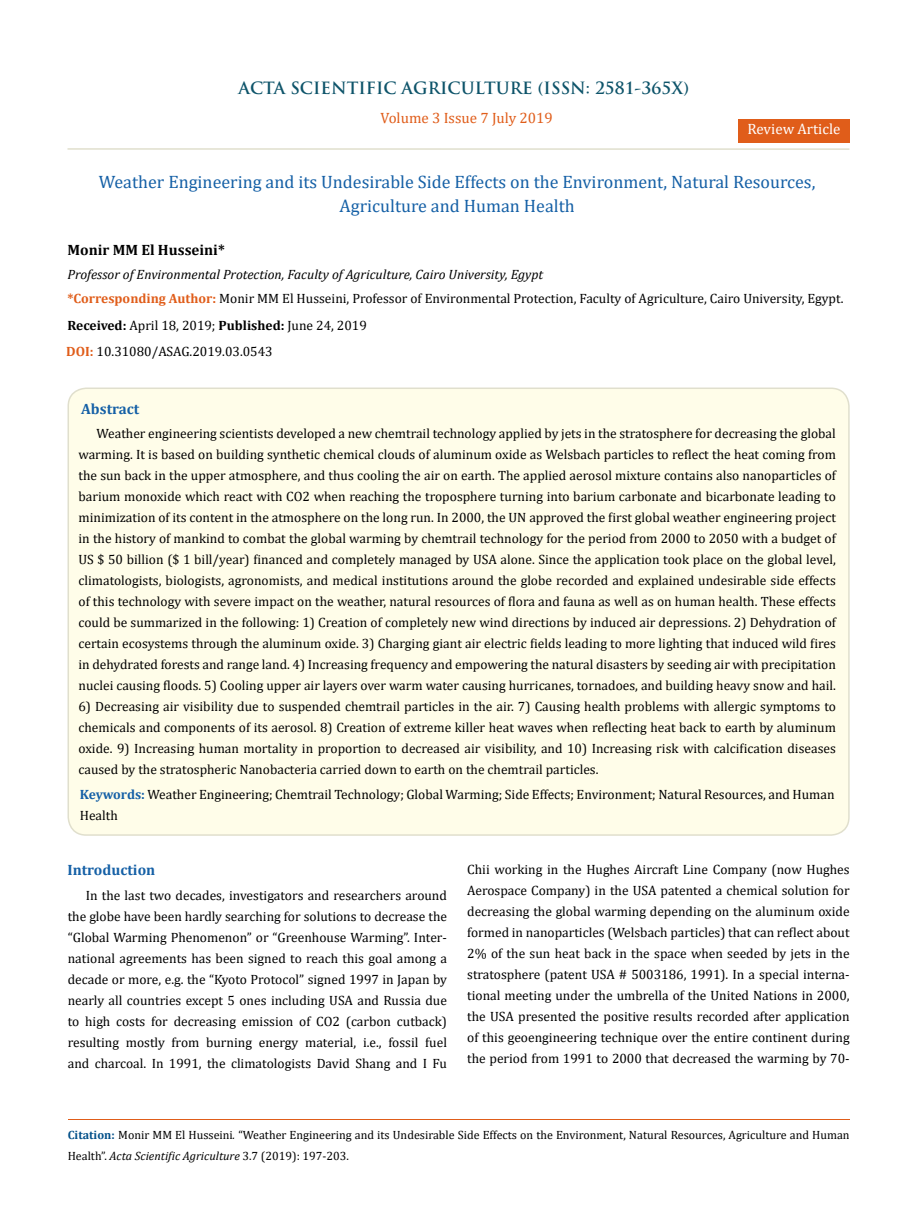
<style>
.page{position:relative;width:917px;height:1224px;background:#fff}
.page>*{position:absolute;margin:0;border:0;box-sizing:border-box;transform-origin:0 0}
.t1{font:18px/24px "Cambria";color:#1560a6;text-align:center}
.t2{font:700 16.5px "Trajan Pro";color:#0e546a}
.t3{font:15px "Cambria";color:#e05d1a}
.t4{font:700 15px "Cambria";color:#1560a6}
.t5{font:700 15px "Cambria";color:#000}
.t6{font:15px "Cambria";color:#fff}
.t7{font:13.5px/21px "Cambria";color:#000;text-align:justify}
.t8{font:12px/21px "Cambria";color:#000}
.s1{font-style:italic}
.s2{font-weight:700;color:#e05d1a}
.s3{font-weight:700}
.s4{font-weight:700;color:#1560a6}
.s5{font-weight:700;color:#035089}
</style>
<div class="page">
<div style="left:738px;top:119px;width:111px;height:23px;background:#e05d1a"></div>
<div style="left:68px;top:388px;width:780px;height:447px;background:#fffde9;border-radius:18px"></div>
<div style="left:67px;top:388px;width:782px;height:448px;border:2px solid #e0dfcd;border-radius:18px"></div>
<hr style="left:68px;top:1120px;width:781px;height:1px;background:#e05d1a">
<hr style="left:67px;top:148px;width:782px;height:2px;background:#e0dfcd">
<p class="t2" style="left:238px;top:77px;width:452px">ACTA SCIENTIFIC AGRICULTURE (ISSN: 2581-365X)</p>
<p class="t3" style="left:380px;top:109px;width:174px">Volume 3 Issue 7 July 2019</p>
<p class="t6" style="left:747px;top:120px;width:94px">Review Article</p>
<h1 class="t1" style="left:99px;top:169px;width:718px">Weather Engineering and its Undesirable Side Effects on the Environment, Natural Resources,<br>Agriculture and Human Health</h1>
<p class="t5" style="left:67px;top:240px;width:159px">Monir MM El Husseini*</p>
<p class="t7" style="left:67px;top:262px;width:777px;line-height:24.6px"><span class="s1">Professor of Environmental Protection, Faculty of Agriculture, Cairo University, Egypt<br></span><span class="s2">*Corresponding Author:</span> Monir MM El Husseini, Professor of Environmental Protection, Faculty of Agriculture, Cairo University, Egypt.</p>
<p class="t7" style="left:67px;top:314px;width:301px"><span class="s3">Received:</span> April 18, 2019; <span class="s3">Published:</span> June 24, 2019</p>
<p class="t7" style="left:66px;top:341px;width:208px"><span class="s2">DOI:</span> 10.31080/ASAG.2019.03.0543</p>
<p class="t4" style="left:81px;top:399px;width:60px">Abstract</p>
<p class="t7" style="left:78px;top:423px;width:759px;text-indent:18px">Weather engineering scientists developed a new chemtrail technology applied by jets in the stratosphere for decreasing the global warming. It is based on building synthetic chemical clouds of aluminum oxide as Welsbach particles to reflect the heat coming from the sun back in the upper atmosphere, and thus cooling the air on earth. The applied aerosol mixture contains also nanoparticles of barium monoxide which react with CO2 when reaching the troposphere turning into barium carbonate and bicarbonate leading to minimization of its content in the atmosphere on the long run. In 2000, the UN approved the first global weather engineering project in the history of mankind to combat the global warming by chemtrail technology for the period from 2000 to 2050 with a budget of US $ 50 billion ($ 1 bill/year) financed and completely managed by USA alone. Since the application took place on the global level, climatologists, biologists, agronomists, and medical institutions around the globe recorded and explained undesirable side effects of this technology with severe impact on the weather, natural resources of flora and fauna as well as on human health. These effects could be summarized in the following: 1) Creation of completely new wind directions by induced air depressions. 2) Dehydration of certain ecosystems through the aluminum oxide. 3) Charging giant air electric fields leading to more lighting that induced wild fires in dehydrated forests and range land. 4) Increasing frequency and empowering the natural disasters by seeding air with precipitation nuclei causing floods. 5) Cooling upper air layers over warm water causing hurricanes, tornadoes, and building heavy snow and hail.</p>
<p class="t7" style="left:78px;top:696px;width:759px">6) Decreasing air visibility due to suspended chemtrail particles in the air. 7) Causing health problems with allergic symptoms to chemicals and components of its aerosol. 8) Creation of extreme killer heat waves when reflecting heat back to earth by aluminum oxide. 9) Increasing human mortality in proportion to decreased air visibility, and 10) Increasing risk with calcification diseases caused by the stratospheric Nanobacteria carried down to earth on the chemtrail particles.</p>
<p class="t7" style="left:80px;top:784px;width:756px"><span class="s4">Keywords:</span> Weather Engineering; Chemtrail Technology; Global Warming; Side Effects; Environment; Natural Resources, and Human<br>Health</p>
<p class="t4" style="left:67px;top:860px;width:89px">Introduction</p>
<p class="t7" style="left:467px;top:859px;width:384px">Chii working in the Hughes Aircraft Line Company (now Hughes Aerospace Company) in the USA patented a chemical solution for decreasing the global warming depending on the aluminum oxide formed in nanoparticles (Welsbach particles) that can reflect about 2% of the sun heat back in the space when seeded by jets in the stratosphere (patent USA # 5003186, 1991). In a special interna&shy;tional meeting under the umbrella of the United Nations in 2000, the USA presented the positive results recorded after application of this geoengineering technique over the entire continent during the period from 1991 to 2000 that decreased the warming by 70-</p>
<p class="t7" style="left:68px;top:885px;width:381px;text-indent:18px">In the last two decades, investigators and researchers around the globe have been hardly searching for solutions to decrease the “Global Warming Phenomenon” or “Greenhouse Warming”. Inter&shy;national agreements has been signed to reach this goal among a decade or more, e.g. the “Kyoto Protocol” signed 1997 in Japan by nearly all countries except 5 ones including USA and Russia due to high costs for decreasing emission of CO2 (carbon cutback) resulting mostly from burning energy material, i.e., fossil fuel and charcoal. In 1991, the climatologists David Shang and I Fu</p>
<p class="t8" style="left:68px;top:1124px;width:783px"><span class="s5">Citation:</span> Monir MM El Husseini<span class="s1">.</span> “Weather Engineering and its Undesirable Side Effects on the Environment, Natural Resources, Agriculture and Human<br>Health”. <span class="s1">Acta Scientific Agriculture</span> 3.7 (2019): 197-203.</p>
</div>
